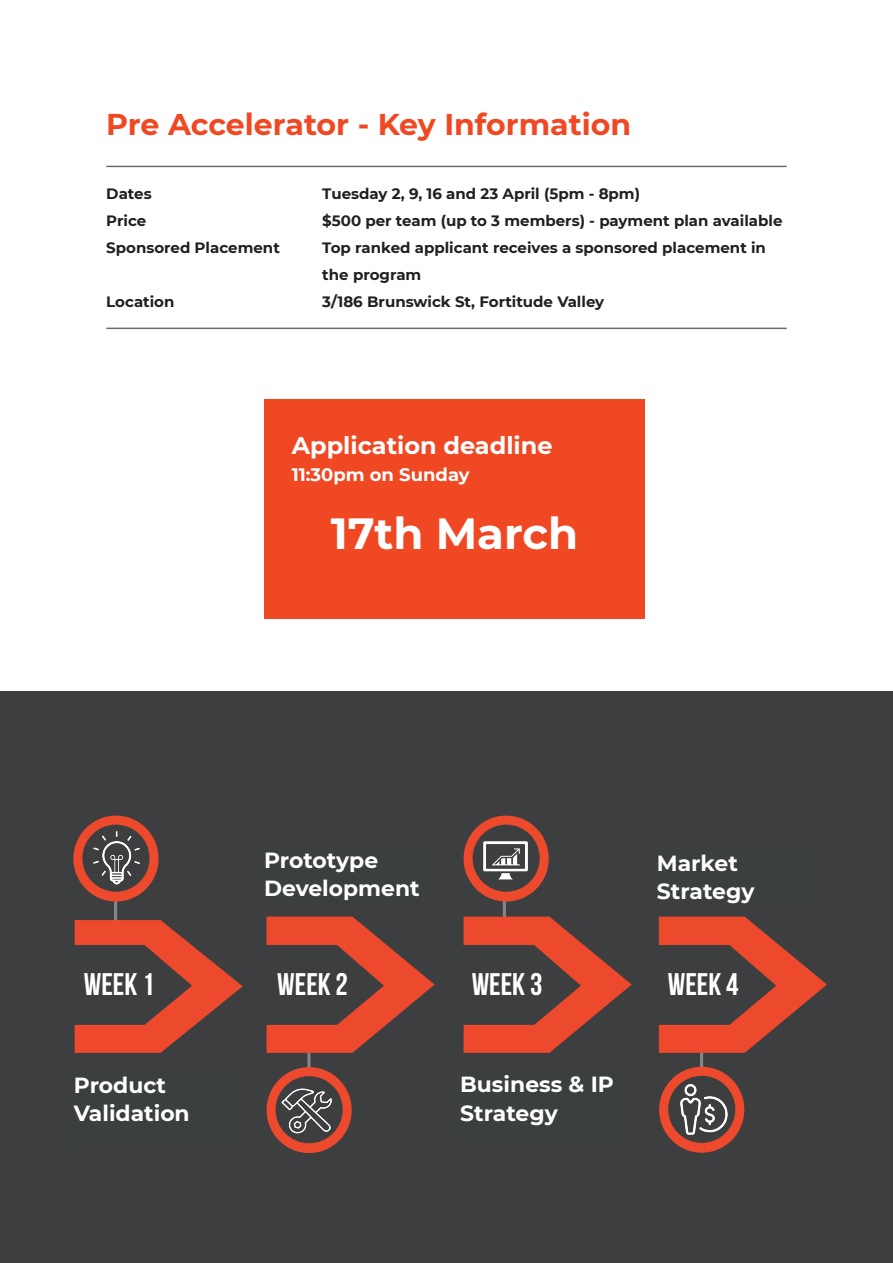
<style>
.page{position:relative;width:893px;height:1263px;background:#fff}
.page>*{position:absolute;margin:0;border:0;box-sizing:border-box;transform-origin:0 0}
.Accelerator_Paragrap{font:700 43.5px "Montserrat";color:#fff}
.t1{font:700 31.2px "Bebas Neue";color:#fff}
.t2{font:700 30px "Montserrat";color:#f04822}
.Accelerator_Paragrap-2{font:700 24px "Montserrat";color:#fff}
.t3{font:700 21.9px/28px "Montserrat";color:#fff}
.Accelerator_Paragrap-3{font:700 18px "Montserrat";color:#fff}
.Accelerator_Paragrap-4{font:700 15px/27px "Montserrat";color:#231f20}
</style>
<div class="page">
<div style="left:0;top:691px;width:893px;height:572px;background:#3c3e40"></div>
<hr style="left:106px;top:166px;width:681px;height:1px;background:#696d6f">
<hr style="left:106px;top:328px;width:681px;height:1px;background:#696d6f">
<hr style="left:114px;top:897px;width:3px;height:50px;background:#818689">
<hr style="left:307px;top:1038px;width:3px;height:50px;background:#818689">
<hr style="left:503px;top:895px;width:3px;height:50px;background:#818689">
<hr style="left:700px;top:1038px;width:3px;height:50px;background:#818689">
<svg style="left:74px;top:920px;width:169px;height:133px"></svg>
<div style="left:73px;top:815px;width:86px;height:86px;background:#ed492c;border-radius:50%"></div>
<div style="left:82px;top:825px;width:68px;height:67px;background:#3c3e40;border-radius:50%"></div>
<svg style="left:463px;top:916px;width:169px;height:137px"></svg>
<div style="left:464px;top:815px;width:85px;height:86px;background:#ed492c;border-radius:50%"></div>
<div style="left:473px;top:825px;width:67px;height:67px;background:#3c3e40;border-radius:50%"></div>
<svg style="left:266px;top:916px;width:169px;height:137px"></svg>
<div style="left:267px;top:1067px;width:85px;height:86px;background:#ed492c;border-radius:50%"></div>
<div style="left:276px;top:1076px;width:67px;height:67px;background:#3c3e40;border-radius:50%"></div>
<svg style="left:658px;top:916px;width:169px;height:137px"></svg>
<div style="left:659px;top:1067px;width:85px;height:86px;background:#ed492c;border-radius:50%"></div>
<div style="left:668px;top:1076px;width:67px;height:67px;background:#3c3e40;border-radius:50%"></div>
<img style="left:93px;top:831px;width:47px;height:54px">
<img style="left:281px;top:1086px;width:50px;height:48px">
<img style="left:680px;top:1084px;width:48px;height:51px">
<img style="left:479px;top:838px;width:52px;height:44px">
<div style="left:264px;top:399px;width:381px;height:219px;background:#ef4823"></div>
<p class="t2" style="left:106px;top:103px;width:526px">Pre Accelerator - Key Information</p>
<p class="Accelerator_Paragrap-4" style="left:106px;top:179px;width:47px">Dates</p>
<p class="Accelerator_Paragrap-4" style="left:322px;top:179px;width:319px">Tuesday 2, 9, 16 and 23 April (5pm - 8pm)</p>
<p class="Accelerator_Paragrap-4" style="left:106px;top:206px;width:41px">Price</p>
<p class="Accelerator_Paragrap-4" style="left:322px;top:206px;width:462px">$500 per team (up to 3 members) - payment plan available</p>
<p class="Accelerator_Paragrap-4" style="left:106px;top:233px;width:175px">Sponsored Placement</p>
<p class="Accelerator_Paragrap-4" style="left:322px;top:233px;width:445px">Top ranked applicant receives a sponsored placement in the program</p>
<p class="Accelerator_Paragrap-4" style="left:106px;top:287px;width:70px">Location</p>
<p class="Accelerator_Paragrap-4" style="left:322px;top:287px;width:283px">3/186 Brunswick St, Fortitude Valley</p>
<p class="Accelerator_Paragrap-2" style="left:292px;top:428px;width:262px">Application deadline</p>
<p class="Accelerator_Paragrap-3" style="left:292px;top:461px;width:179px">11:30pm on Sunday</p>
<p class="Accelerator_Paragrap" style="left:331px;top:502px;width:249px">17th March</p>
<p class="t3" style="left:264px;top:845px;width:157px">Prototype<br>Development</p>
<p class="t3" style="left:657px;top:848px;width:82px">Market</p>
<p class="t3" style="left:657px;top:876px;width:99px">Strategy</p>
<p class="t1" style="left:84px;top:967px;width:72px">WEEK 1</p>
<p class="t1" style="left:277px;top:967px;width:72px">WEEK 2</p>
<p class="t1" style="left:472px;top:967px;width:72px">WEEK 3</p>
<p class="t1" style="left:668px;top:967px;width:72px">WEEK 4</p>
<p class="t3" style="left:74px;top:1070px;width:94px">Product</p>
<p class="t3" style="left:74px;top:1098px;width:117px">Validation</p>
<p class="t3" style="left:460px;top:1069px;width:155px">Business &amp; IP<br>Strategy</p>
</div>
